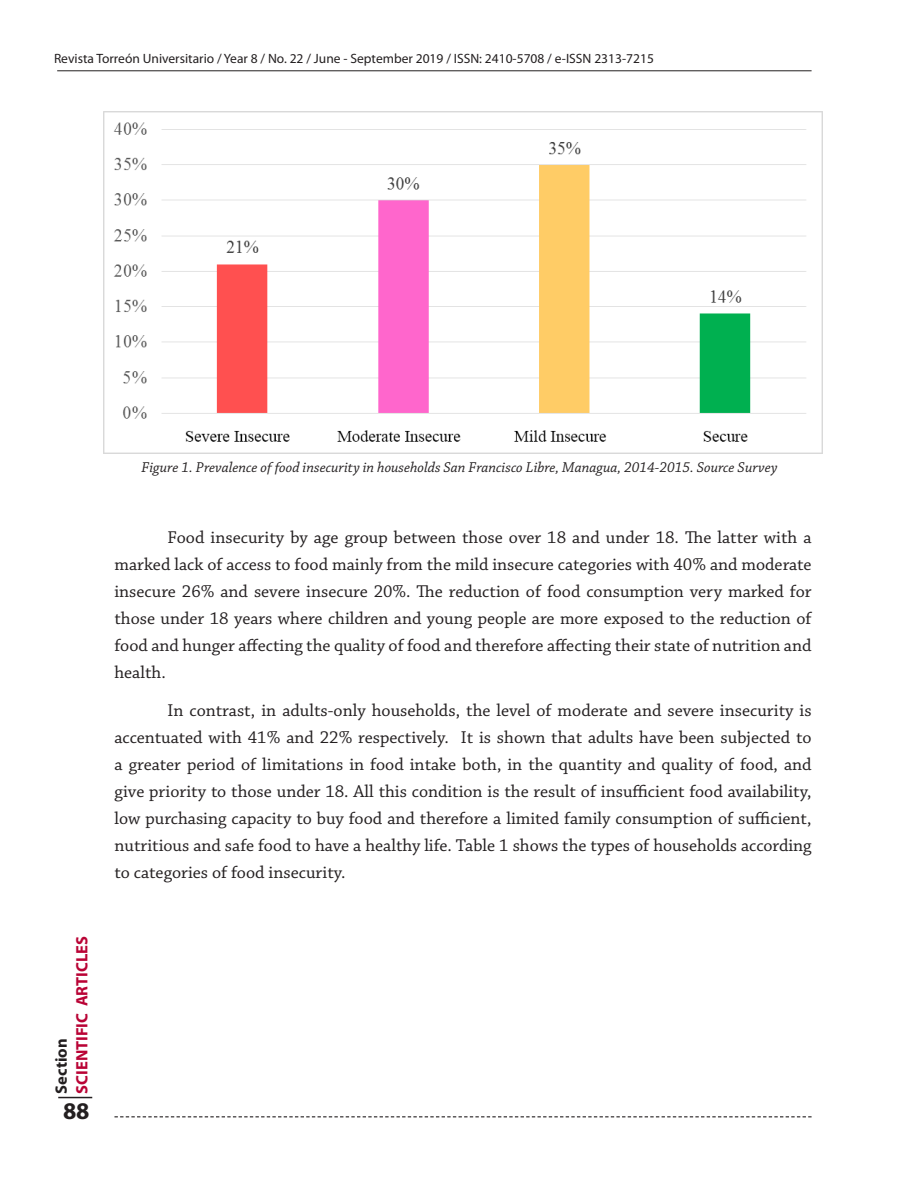
<style>
.page{position:relative;width:918px;height:1188px;background:#fff}
.page>*{position:absolute;margin:0;border:0;box-sizing:border-box;transform-origin:0 0}
.t1{font:700 24px "Myriad Pro";color:#231f20}
.Parrafo{font:18px/27px "Chaparral Pro";color:#231f20;text-align:justify}
.t2{font:700 16.5px "Myriad Pro";color:#b90335}
.t3{font:700 16.5px "Myriad Pro";color:#231f20}
.PieTbsFgs{font:italic 15px "Chaparral Pro";color:#231f20}
.t4{font:13.5px "Myriad Pro";color:#231f20}
</style>
<div class="page">
<img style="left:103px;top:111px;width:720px;height:343px">
<hr style="left:57px;top:70px;width:755px;height:1px;background:#231f20">
<hr style="left:58px;top:1097px;width:34px;height:1px;background:#231f20">
<svg style="left:114px;top:1116px;width:698px;height:1px"></svg>
<p class="t4" style="left:54px;top:50px;width:601px">Revista Torreón Universitario / Year 8 / No. 22 / June - September 2019 / ISSN: 2410-5708 / e-ISSN 2313-7215</p>
<p class="PieTbsFgs" style="left:142px;top:459px;width:637px">Figure 1. Prevalence of food insecurity in households San Francisco Libre, Managua, 2014-2015. Source Survey</p>
<p class="t2" style="left:71px;top:1094px;width:159px;rotate:-90deg">SCIENTIFIC ARTICLES</p>
<h1 class="t1" style="left:63px;top:1095px;width:28px">88</h1>
<p class="t3" style="left:50px;top:1094px;width:57px;rotate:-90deg">Section</p>
<p class="Parrafo" style="left:114px;top:525px;width:699px;text-indent:53px">Food insecurity by age group between those over 18 and under 18. The latter with a marked lack of access to food mainly from the mild insecure categories with 40% and moderate insecure 26% and severe insecure 20%. The reduction of food consumption very marked for those under 18 years where children and young people are more exposed to the reduction of food and hunger affecting the quality of food and therefore affecting their state of nutrition and health.</p>
<p class="Parrafo" style="left:114px;top:697px;width:699px;text-indent:53px">In contrast, in adults-only households, the level of moderate and severe insecurity is accentuated with 41% and 22% respectively. It is shown that adults have been subjected to a greater period of limitations in food intake both, in the quantity and quality of food, and give priority to those under 18. All this condition is the result of insufficient food availability, low purchasing capacity to buy food and therefore a limited family consumption of sufficient, nutritious and safe food to have a healthy life. Table 1 shows the types of households according to categories of food insecurity.</p>
</div>
